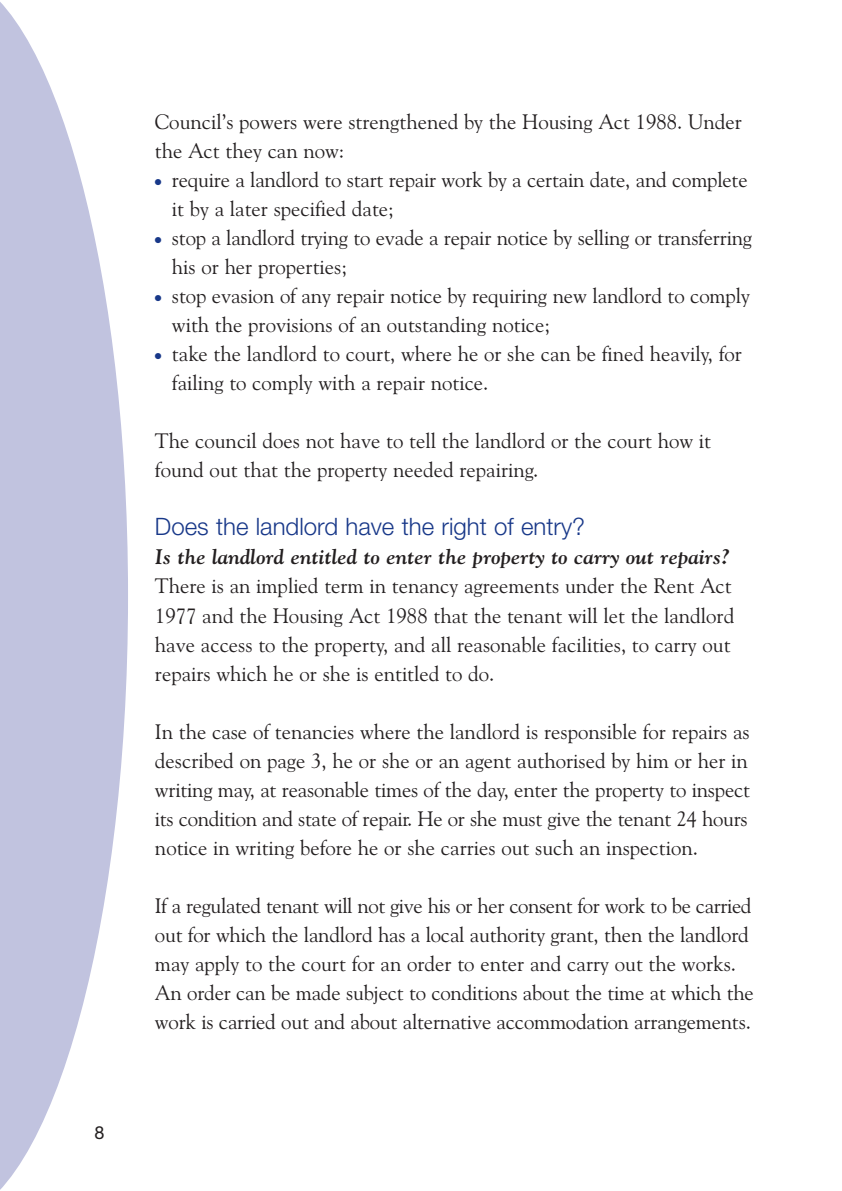
<style>
.page{position:relative;width:842px;height:1191px;background:#fff}
.page>*{position:absolute;margin:0;border:0;box-sizing:border-box;transform-origin:0 0}
.t1{font:300 24px "Helvetica Neue";color:#183889}
.t2{font:21px/29px "Goudy Old Style";color:#231f20}
.t3{font:italic 700 21px "Goudy";color:#231f20}
.t4{font:18px "Helvetica Neue";color:#231f20}
.s1{color:#183889}
</style>
<div class="page">
<svg style="left:0;top:2px;width:128px;height:1188px;fill:#c1c3df"></svg>
<p class="t4" style="left:95px;top:1126px;width:12px">8</p>
<p class="t2" style="left:155px;top:109px;width:588px">Council’s powers were strengthened by the Housing Act 1988. Under the Act they can now:</p>
<p class="t2" style="left:172px;top:167px;width:577px;text-indent:-17px"><span class="s1">●</span> require a landlord to start repair work by a certain date, and complete it by a later specified date;</p>
<p class="t2" style="left:172px;top:225px;width:582px;text-indent:-17px"><span class="s1">●</span> stop a landlord trying to evade a repair notice by selling or transferring his or her properties;</p>
<p class="t2" style="left:172px;top:283px;width:579px;text-indent:-17px"><span class="s1">●</span> stop evasion of any repair notice by requiring new landlord to comply with the provisions of an outstanding notice;</p>
<p class="t2" style="left:172px;top:341px;width:571px;text-indent:-17px"><span class="s1">●</span> take the landlord to court, where he or she can be fined heavily, for failing to comply with a repair notice.</p>
<p class="t2" style="left:155px;top:428px;width:558px">The council does not have to tell the landlord or the court how it found out that the property needed repairing.</p>
<p class="t1" style="left:155px;top:518px;width:432px">Does the landlord have the right of entry?</p>
<p class="t3" style="left:155px;top:549px;width:576px">Is the landlord entitled to enter the property to carry out repairs?</p>
<p class="t2" style="left:155px;top:573px;width:581px">There is an implied term in tenancy agreements under the Rent Act 1977 and the Housing Act 1988 that the tenant will let the landlord have access to the property, and all reasonable facilities, to carry out repairs which he or she is entitled to do.</p>
<p class="t2" style="left:155px;top:718px;width:597px">In the case of tenancies where the landlord is responsible for repairs as described on page 3, he or she or an agent authorised by him or her in writing may, at reasonable times of the day, enter the property to inspect its condition and state of repair. He or she must give the tenant 24 hours notice in writing before he or she carries out such an inspection.</p>
<p class="t2" style="left:155px;top:892px;width:600px">If a regulated tenant will not give his or her consent for work to be carried out for which the landlord has a local authority grant, then the landlord may apply to the court for an order to enter and carry out the works.<br>An order can be made subject to conditions about the time at which the work is carried out and about alternative accommodation arrangements.</p>
</div>
